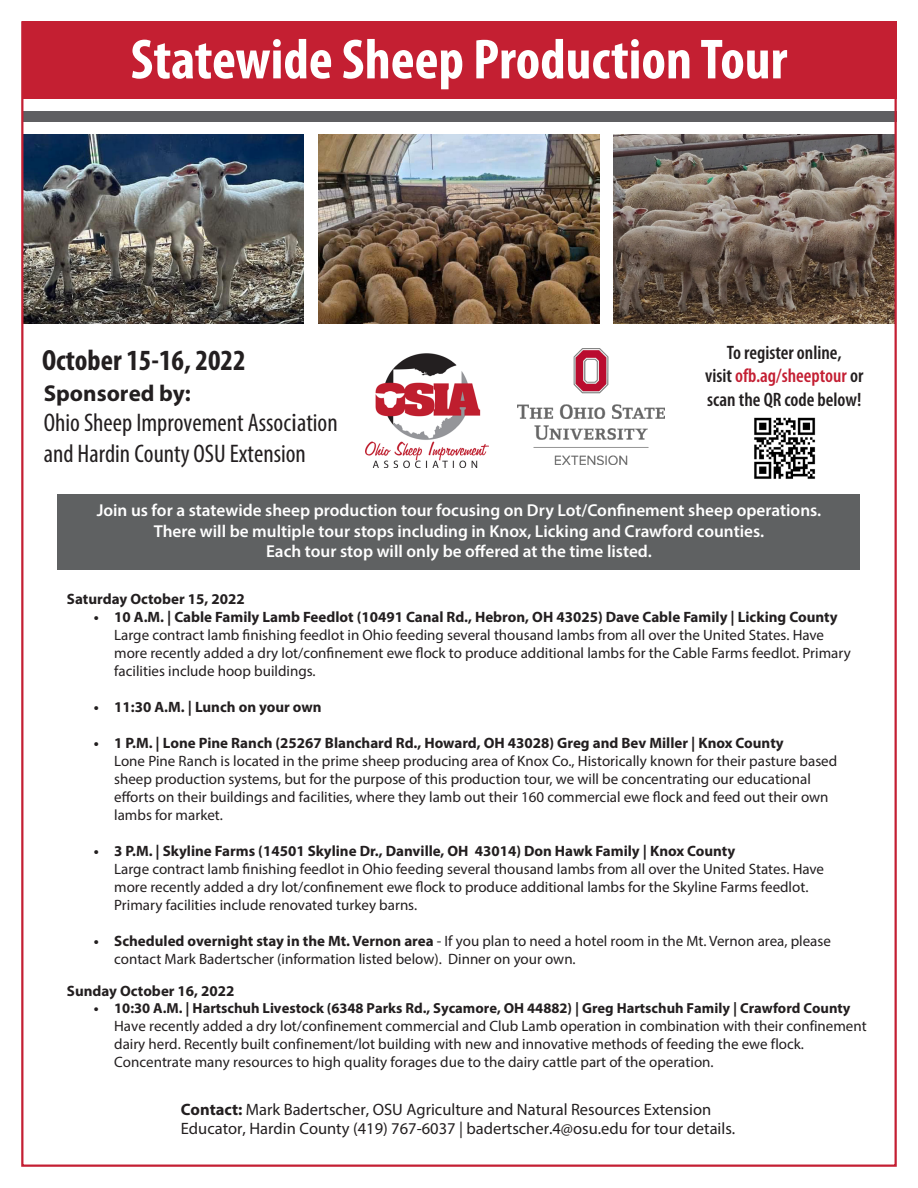
<style>
.page{position:relative;width:918px;height:1188px;background:#fff}
.page>*{position:absolute;margin:0;border:0;box-sizing:border-box;transform-origin:0 0}
.t1{font:700 condensed 57px "Myriad Pro";color:#fff}
.t2{font:700 condensed 29.4px "Myriad Pro";color:#231f20}
.t3{font:condensed 25.5px/31.8px "Myriad Pro";color:#231f20}
.t4{font:700 22.95px "Myriad Pro";color:#231f20}
.t5{font:600 condensed 19.5px "Myriad Pro";color:#231f20}
.t6{font:600 condensed 19.5px "Myriad Pro";color:#c41f33}
.t7{font:600 17.25px "Myriad Pro";color:#fff}
.t8{font:16.5px/19.6px "Myriad Pro";color:#231f20}
.t9{font:15px/18px "Myriad Pro";color:#231f20}
.t10{font:700 15px "Myriad Pro";color:#231f20}
.t11{font:700 14.55px "Myriad Pro";color:#231f20}
.s1{color:#231f20}
.s2{font-stretch:normal}
.s3{font-weight:700}
</style>
<div class="page">
<div style="left:58px;top:494px;width:802px;height:76px;background:#5f6162"></div>
<div style="left:22px;top:22px;width:874px;height:77px;background:#c41f32"></div>
<div style="left:22px;top:111px;width:874px;height:10px;background:#5f5f62"></div>
<img style="left:24px;top:134px;width:279px;height:189px">
<img style="left:318px;top:134px;width:282px;height:189px">
<img style="left:614px;top:134px;width:280px;height:189px">
<img style="left:517px;top:349px;width:147px;height:116px">
<img style="left:365px;top:353px;width:123px;height:114px">
<img style="left:754px;top:417px;width:62px;height:62px">
<p class="t1" style="left:131px;top:24px;width:658px">Statewide Sheep Production Tour</p>
<p class="t5" style="left:727px;top:340px;width:116px">To register online,</p>
<p class="t6" style="left:705px;top:364px;width:160px"><span class="s1">visit</span> ofb.ag/sheeptour <span class="s1">or</span></p>
<p class="t5" style="left:707px;top:387px;width:156px">scan the QR code below!</p>
<p class="t2" style="left:42px;top:342px;width:205px">October 15-16, 2022</p>
<p class="t4" style="left:44px;top:378px;width:149px">Sponsored by:</p>
<p class="t3" style="left:44px;top:406px;width:295px">Ohio Sheep Improvement Assoc<span class="s2">i</span>ation and Hardin County OSU Extension</p>
<p class="t7" style="left:97px;top:499px;width:726px">Join us for a statewide sheep production tour focusing on Dry Lot/Confinement sheep operations.</p>
<p class="t7" style="left:154px;top:520px;width:612px">There will be multiple tour stops including in Knox, Licking and Crawford counties.</p>
<p class="t7" style="left:266px;top:541px;width:387px">Each tour stop will only be offered at the time listed.</p>
<p class="t10" style="left:67px;top:589px;width:179px">Saturday October 15, 2022</p>
<p class="t9" style="left:114px;top:608px;width:738px;text-indent:-20px"><span class="s3">• 10 A.M. | Cable Family Lamb Feedlot (10491 Canal Rd., Hebron, OH 43025) Dave Cable Family | Licking County </span>Large contract lamb finishing feedlot in Ohio feeding several thousand lambs from all over the United States. Have more recently added a dry lot/confinement ewe flock to produce additional lambs for the Cable Farms feedlot. Primary facilities include hoop buildings.</p>
<p class="t10" style="left:94px;top:697px;width:229px">• 11:30 A.M. | Lunch on your own</p>
<p class="t9" style="left:114px;top:734px;width:725px;text-indent:-20px"><span class="s3">• 1 P.M. | Lone Pine Ranch (25267 Blanchard Rd., Howard, OH 43028) Greg and Bev Miller | Knox County<br></span>Lone Pine Ranch is located in the prime sheep producing area of Knox Co., Historically known for their pasture based sheep production systems, but for the purpose of this production tour, we will be concentrating our educational efforts on their buildings and facilities, where they lamb out their 160 commercial ewe flock and feed out their own lambs for market.</p>
<p class="t9" style="left:114px;top:842px;width:711px;text-indent:-20px"><span class="s3">• 3 P.M. | Skyline Farms (14501 Skyline Dr., Danville, OH 43014) Don Hawk Family | Knox County<br></span>Large contract lamb finishing feedlot in Ohio feeding several thousand lambs from all over the United States. Have more recently added a dry lot/confinement ewe flock to produce additional lambs for the Skyline Farms feedlot.<br>Primary facilities include renovated turkey barns.</p>
<p class="t9" style="left:114px;top:932px;width:718px;text-indent:-20px"><span class="s3">• Scheduled overnight stay in the Mt. Vernon area</span> - If you plan to need a hotel room in the Mt. Vernon area, please contact Mark Badertscher (information listed below). Dinner on your own.</p>
<p class="t10" style="left:67px;top:981px;width:169px">Sunday October 16, 2022</p>
<p class="t11" style="left:94px;top:999px;width:758px">• 10:30 A.M. | Hartschuh Livestock (6348 Parks Rd., Sycamore, OH 44882) | Greg Hartschuh Family | Crawford County</p>
<p class="t9" style="left:114px;top:1017px;width:754px">Have recently added a dry lot/confinement commercial and Club Lamb operation in combination with their confinement dairy herd. Recently built confinement/lot building with new and innovative methods of feeding the ewe flock.<br>Concentrate many resources to high quality forages due to the dairy cattle part of the operation.</p>
<p class="t8" style="left:181px;top:1099px;width:556px"><span class="s3">Contact:</span> Mark Badertscher, OSU Agriculture and Natural Resources Extension<br>Educator, Hardin County (419) 767-6037 | badertscher.4@osu.edu for tour details.</p>
</div>
